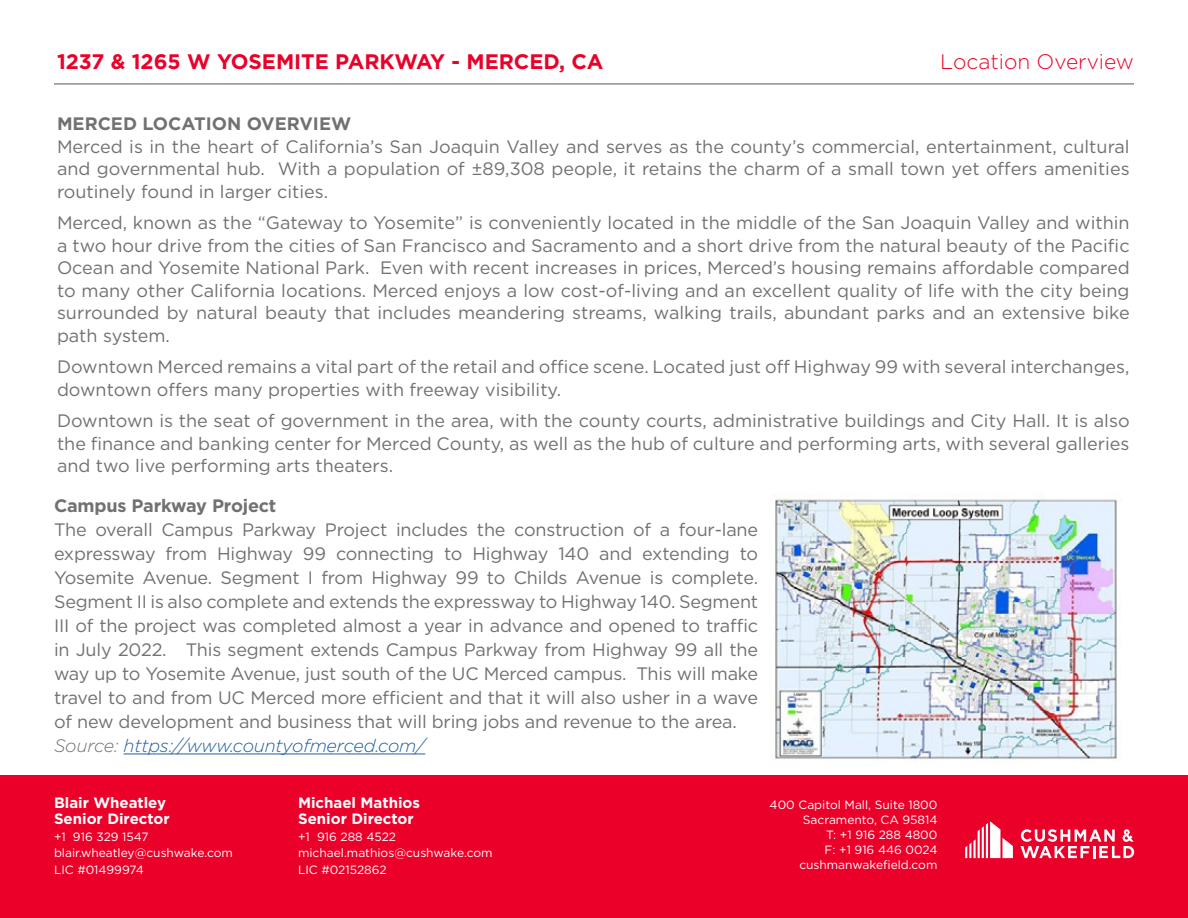
<style>
.page{position:relative;width:1188px;height:918px;background:#fff}
.page>*{position:absolute;margin:0;border:0;box-sizing:border-box;transform-origin:0 0}
.t1{font:700 21px "Gotham";color:#ea0029}
.t2{font:300 21px "Gotham";color:#ea0029}
.t3{font:18px/22.5px "Gotham";letter-spacing:-.01em;color:#6f7271;text-align:justify}
.t4{font:700 18px "Gotham";letter-spacing:-.01em;color:#6f7271}
.t5{font:700 15px/16.5px "Gotham";color:#fff}
.t6{font:12px/16.5px "Gotham";color:#fff}
.s1{font-weight:300;font-style:italic}
.s2{font-weight:300;font-style:italic;color:#215e9e}
</style>
<div class="page">
<hr style="left:54px;top:84px;width:1080px;height:1px;background:#53575a">
<div style="left:0;top:775px;width:1188px;height:143px;background:#ea0029"></div>
<svg style="left:965px;top:821px;width:48px;height:37px"></svg>
<svg style="left:1021px;top:829px;width:113px;height:29px"></svg>
<hr style="left:124px;top:754px;width:301px;height:1px;background:#215e9e">
<img style="left:770px;top:493px;width:347px;height:267px">
<p class="t1" style="left:57px;top:48px;width:548px">1237 &amp; 1265 W YOSEMITE PARKWAY - MERCED, CA</p>
<p class="t2" style="left:940px;top:48px;width:195px">Location Overview</p>
<p class="t4" style="left:57px;top:112px;width:296px">MERCED LOCATION OVERVIEW</p>
<p class="t3" style="left:57px;top:135px;width:1074px">Merced is in the heart of California’s San Joaquin Valley and serves as the county’s commercial, entertainment, cultural and governmental hub. With a population of ±89,308 people, it retains the charm of a small town yet offers amenities routinely found in larger cities.</p>
<p class="t3" style="left:57px;top:211px;width:1074px">Merced, known as the “Gateway to Yosemite” is conveniently located in the middle of the San Joaquin Valley and within a two hour drive from the cities of San Francisco and Sacramento and a short drive from the natural beauty of the Pacific Ocean and Yosemite National Park. Even with recent increases in prices, Merced’s housing remains affordable compared to many other California locations. Merced enjoys a low cost-of-living and an excellent quality of life with the city being surrounded by natural beauty that includes meandering streams, walking trails, abundant parks and an extensive bike path system.</p>
<p class="t3" style="left:57px;top:355px;width:1074px">Downtown Merced remains a vital part of the retail and office scene. Located just off Highway 99 with several interchanges, downtown offers many properties with freeway visibility.</p>
<p class="t3" style="left:57px;top:409px;width:1074px">Downtown is the seat of government in the area, with the county courts, administrative buildings and City Hall. It is also the finance and banking center for Merced County, as well as the hub of culture and performing arts, with several galleries and two live performing arts theaters.</p>
<p class="t4" style="left:54px;top:494px;width:224px">Campus Parkway Project</p>
<p class="t3" style="left:54px;top:517px;width:706px;line-height:24px;text-align:left">The overall Campus Parkway Project includes the construction of a four-lane expressway from Highway 99 connecting to Highway 140 and extending to Yosemite Avenue. Segment I from Highway 99 to Childs Avenue is complete.<br>Segment II is also complete and extends the expressway to Highway 140. Segment III of the project was completed almost a year in advance and opened to traffic in July 2022. This segment extends Campus Parkway from Highway 99 all the way up to Yosemite Avenue, just south of the UC Merced campus. This will make travel to and from UC Merced more efficient and that it will also usher in a wave of new development and business that will bring jobs and revenue to the area.<br><span class="s1">Source:</span> <span class="s2">https://www.countyofmerced.com/</span></p>
<p class="t5" style="left:54px;top:794px;width:117px">Blair Wheatley<br>Senior Director</p>
<p class="t6" style="left:54px;top:828px;width:180px">+1 916 329 1547 blair.wheatley@cushwake.com<br>LIC #01499974</p>
<p class="t5" style="left:298px;top:794px;width:123px">Michael Mathios<br>Senior Director</p>
<p class="t6" style="left:298px;top:828px;width:196px">+1 916 288 4522 michael.mathios@cushwake.com<br>LIC #02152862</p>
<p class="t6" style="left:770px;top:797px;width:169px;line-height:15px;text-align:right">400 Capitol Mall, Suite 1800<br>Sacramento, CA 95814<br>T: +1 916 288 4800<br>F: +1 916 446 0024 cushmanwakefield.com</p>
</div>
